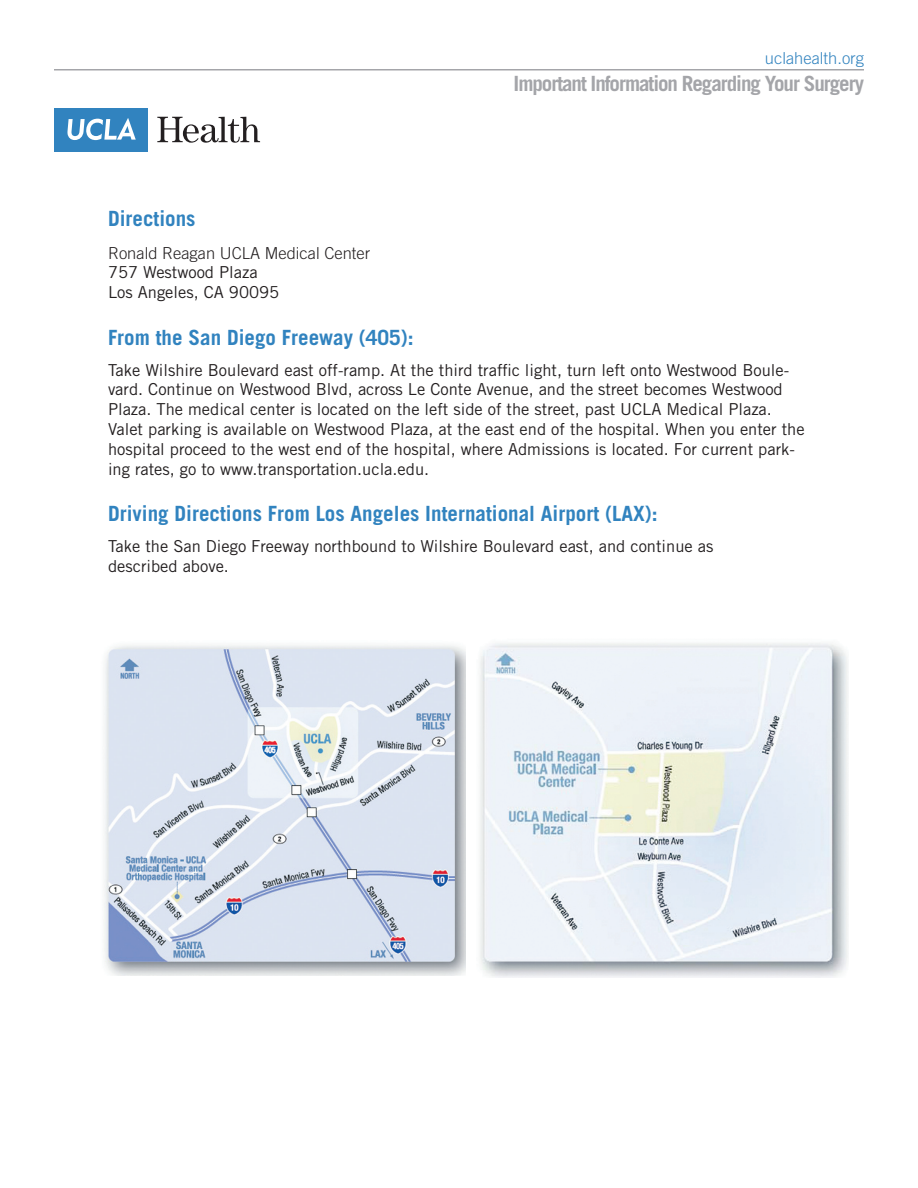
<style>
.page{position:relative;width:918px;height:1188px;background:#fff}
.page>*{position:absolute;margin:0;border:0;box-sizing:border-box;transform-origin:0 0}
.subhead{font:700 21px "Trade Gothic LT Std";color:#3183bf}
.t1{font:700 21px "Trade Gothic";letter-spacing:-.05em;color:#a4a5a9}
.t2{font:16.5px/19.8px "Trade Gothic LT Std";color:#231f20}
.t3{font:300 16.5px "Trade Gothic LT Std";color:#231f20}
.t4{font:300 16.5px "Trade Gothic";color:#3183bf}
</style>
<div class="page">
<div style="left:54px;top:108px;width:93px;height:43px;background:#3183bf"></div>
<svg style="left:67px;top:118px;width:69px;height:22px"></svg>
<svg style="left:157px;top:117px;width:103px;height:26px"></svg>
<hr style="left:54px;top:69px;width:810px;height:1px;background:#a4a5a9">
<img style="left:104px;top:645px;width:361px;height:331px">
<img style="left:480px;top:643px;width:368px;height:334px">
<p class="t4" style="left:765px;top:48px;width:101px">uclahealth.org</p>
<p class="t1" style="left:514px;top:71px;width:352px">Important Information Regarding Your Surgery</p>
<p class="subhead" style="left:108px;top:206px;width:89px">Directions</p>
<p class="t3" style="left:108px;top:243px;width:264px">Ronald Reagan UCLA Medical Center</p>
<p class="t2" style="left:108px;top:262px;width:151px">757 Westwood Plaza</p>
<p class="t2" style="left:108px;top:282px;width:173px">Los Angeles, CA 90095</p>
<p class="subhead" style="left:108px;top:325px;width:307px">From the San Diego Freeway (405):</p>
<p class="t2" style="left:108px;top:360px;width:698px">Take Wilshire Boulevard east off-ramp. At the third traffic light, turn left onto Westwood Boule&shy;vard. Continue on Westwood Blvd, across Le Conte Avenue, and the street becomes Westwood Plaza. The medical center is located on the left side of the street, past UCLA Medical Plaza.<br>Valet parking is available on Westwood Plaza, at the east end of the hospital. When you enter the hospital proceed to the west end of the hospital, where Admissions is located. For current park&shy;ing rates, go to www.transportation.ucla.edu.</p>
<p class="subhead" style="left:108px;top:501px;width:551px">Driving Directions From Los Angeles International Airport (LAX):</p>
<p class="t2" style="left:108px;top:536px;width:607px">Take the San Diego Freeway northbound to Wilshire Boulevard east, and continue as described above.</p>
</div>
